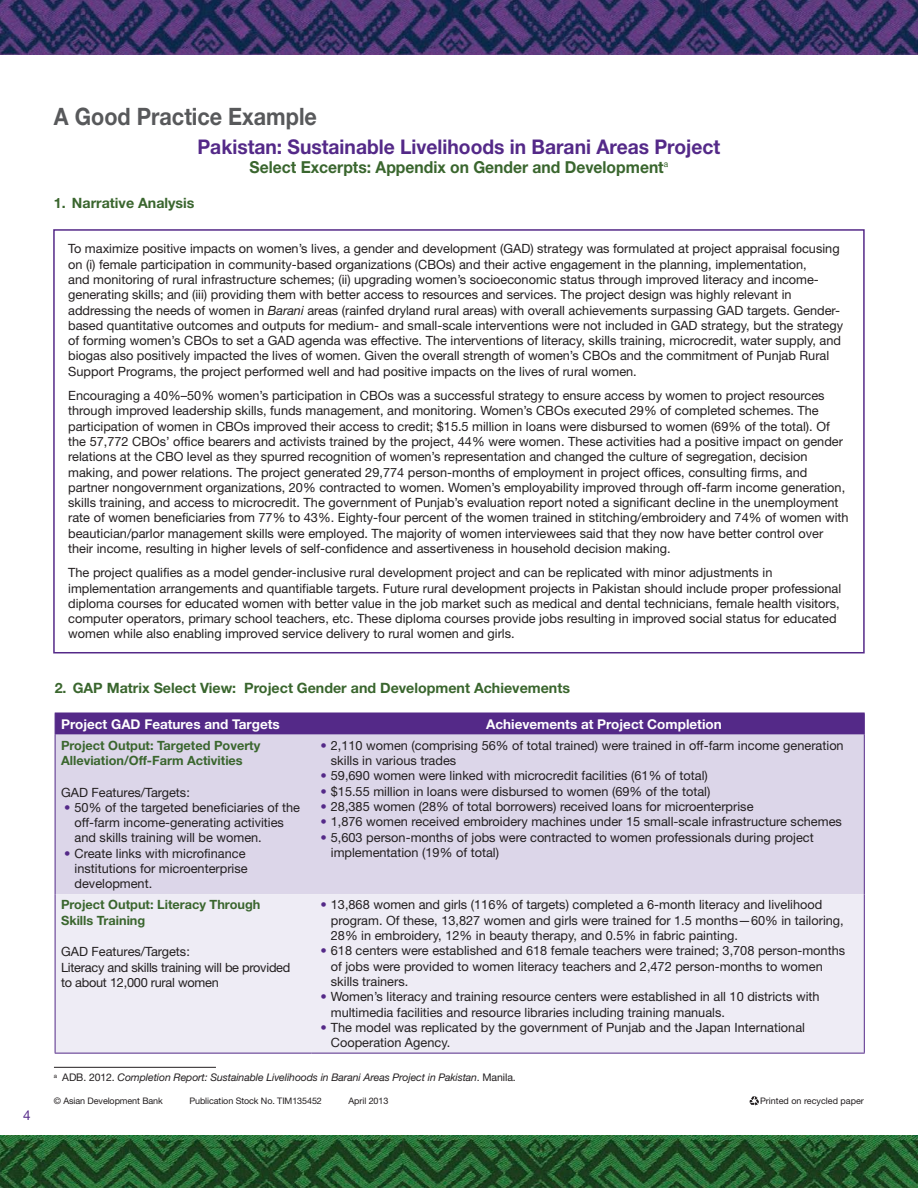
<style>
.page{position:relative;width:918px;height:1188px;background:#fff}
.page>*{position:absolute;margin:0;border:0;box-sizing:border-box;transform-origin:0 0}
.t1{font:700 24px "Helvetica Neue LT";color:#58595b;scale:.9 1}
.t2{font:700 20.25px "Helvetica Neue LT";color:#542988;scale:.95 1}
.t3{font:700 16.5px "Helvetica Neue LT";color:#3a662e;scale:.95 1}
.t4{font:700 14.25px "Helvetica Neue LT";color:#3a662e}
.t5{font:700 13.5px "Helvetica Neue LT";color:#fff}
.t6{font:13.5px "Helvetica Neue LT";color:#542988}
.t7{font:12.75px/15.3px "Helvetica Neue LT";color:#231f20}
.t8{font:700 12.75px/15.3px "Helvetica Neue LT";color:#3a662e}
.t9{font:12.75px/15.3px "Helvetica Neue LT";letter-spacing:-.02em;color:#231f20}
.t10{font:italic 10.5px "Helvetica Neue LT";letter-spacing:-.01em;color:#231f20}
.t11{font:9px "Helvetica Neue LT";letter-spacing:-.01em;color:#231f20}
.s1{font-style:italic}
.s2{font-style:normal}
</style>
<div class="page">
<img style="left:0;top:0;width:918px;height:54px">
<img style="left:0;top:1136px;width:918px;height:52px">
<svg style="left:749px;top:1096px;width:10px;height:10px"></svg>
<hr style="left:54px;top:1067px;width:162px;height:1px;background:#231f20">
<div style="left:53px;top:229px;width:812px;height:424px;border:2px solid #542988"></div>
<div style="left:56px;top:735px;width:808px;height:159px;background:#dcd6e9"></div>
<div style="left:56px;top:894px;width:808px;height:159px;background:#eeecf5"></div>
<div style="left:55px;top:713px;width:810px;height:22px;background:#542988"></div>
<hr style="left:55px;top:735px;width:1px;height:159px;background:#542988">
<hr style="left:864px;top:735px;width:1px;height:159px;background:#542988">
<hr style="left:55px;top:894px;width:1px;height:159px;background:#542988">
<hr style="left:55px;top:1053px;width:256px;height:1px;background:#542988">
<hr style="left:864px;top:894px;width:1px;height:159px;background:#542988">
<hr style="left:311px;top:1053px;width:554px;height:1px;background:#542988">
<svg style="left:65px;top:805px;width:5px;height:5px"></svg>
<svg style="left:65px;top:851px;width:5px;height:4px"></svg>
<svg style="left:321px;top:743px;width:5px;height:4px"></svg>
<svg style="left:321px;top:774px;width:5px;height:4px"></svg>
<svg style="left:321px;top:789px;width:5px;height:4px"></svg>
<svg style="left:321px;top:804px;width:5px;height:5px"></svg>
<svg style="left:321px;top:819px;width:5px;height:5px"></svg>
<svg style="left:321px;top:835px;width:5px;height:4px"></svg>
<svg style="left:321px;top:903px;width:5px;height:4px"></svg>
<svg style="left:321px;top:949px;width:5px;height:4px"></svg>
<svg style="left:321px;top:994px;width:5px;height:5px"></svg>
<svg style="left:321px;top:1025px;width:5px;height:5px"></svg>
<p class="t6" style="left:23px;top:1110px;width:9px">4</p>
<h1 class="t1" style="left:54px;top:108px;width:294px">A Good Practice Example</h1>
<h2 class="t2" style="left:197px;top:139px;width:552px">Pakistan: Sustainable Livelihoods in Barani Areas Project</h2>
<p class="t3" style="left:250px;top:161px;width:442px">Select Excerpts: Appendix on Gender and Development<sup>a</sup></p>
<p class="t4" style="left:54px;top:198px;width:142px">1. Narrative Analysis</p>
<p class="t7" style="left:68px;top:242px;width:776px">To maximize positive impacts on women’s lives, a gender and development (GAD) strategy was formulated at project appraisal focusing on (i) female participation in community-based organizations (CBOs) and their active engagement in the planning, implementation,<br>and monitoring of rural infrastructure schemes; (ii) upgrading women’s socioeconomic status through improved literacy and income&shy;generating skills; and (iii) providing them with better access to resources and services. The project design was highly relevant in addressing the needs of women in <span class="s1">Barani</span> areas (rainfed dryland rural areas) with overall achievements surpassing GAD targets. Gender&shy;based quantitative outcomes and outputs for medium- and small-scale interventions were not included in GAD strategy, but the strategy of forming women’s CBOs to set a GAD agenda was effective. The interventions of literacy, skills training, microcredit, water supply, and biogas also positively impacted the lives of women. Given the overall strength of women’s CBOs and the commitment of Punjab Rural Support Programs, the project performed well and had positive impacts on the lives of rural women.</p>
<p class="t7" style="left:68px;top:389px;width:782px">Encouraging a 40%–50% women’s participation in CBOs was a successful strategy to ensure access by women to project resources through improved leadership skills, funds management, and monitoring. Women’s CBOs executed 29% of completed schemes. The participation of women in CBOs improved their access to credit; $15.5 million in loans were disbursed to women (69% of the total). Of the 57,772 CBOs’ office bearers and activists trained by the project, 44% were women. These activities had a positive impact on gender relations at the CBO level as they spurred recognition of women’s representation and changed the culture of segregation, decision making, and power relations. The project generated 29,774 person-months of employment in project offices, consulting firms, and partner nongovernment organizations, 20% contracted to women. Women’s employability improved through off-farm income generation, skills training, and access to microcredit. The government of Punjab’s evaluation report noted a significant decline in the unemployment rate of women beneficiaries from 77% to 43%. Eighty-four percent of the women trained in stitching/embroidery and 74% of women with beautician/parlor management skills were employed. The majority of women interviewees said that they now have better control over their income, resulting in higher levels of self-confidence and assertiveness in household decision making.</p>
<p class="t7" style="left:68px;top:566px;width:775px">The project qualifies as a model gender-inclusive rural development project and can be replicated with minor adjustments in implementation arrangements and quantifiable targets. Future rural development projects in Pakistan should include proper professional diploma courses for educated women with better value in the job market such as medical and dental technicians, female health visitors, computer operators, primary school teachers, etc. These diploma courses provide jobs resulting in improved social status for educated women while also enabling improved service delivery to rural women and girls.</p>
<p class="t4" style="left:55px;top:683px;width:517px">2. GAP Matrix Select View: Project Gender and Development Achievements</p>
<p class="t5" style="left:61px;top:719px;width:220px">Project GAD Features and Targets</p>
<p class="t5" style="left:486px;top:719px;width:237px">Achievements at Project Completion</p>
<p class="t8" style="left:61px;top:739px;width:201px">Project Output: Targeted Poverty<br>Alleviation/Off-Farm Activities</p>
<p class="t7" style="left:75px;top:786px;width:227px;text-indent:-13px">GAD Features/Targets:<br>50% of the targeted beneficiaries of the off-farm income-generating activities and skills training will be women.<br>Create links with microfinance institutions for microenterprise development.</p>
<p class="t7" style="left:331px;top:739px;width:514px">2,110 women (comprising 56% of total trained) were trained in off-farm income generation skills in various trades<br>59,690 women were linked with microcredit facilities (61% of total)<br>$15.55 million in loans were disbursed to women (69% of the total)<br>28,385 women (28% of total borrowers) received loans for microenterprise<br>1,876 women received embroidery machines under 15 small-scale infrastructure schemes 5,603 person-months of jobs were contracted to women professionals during project implementation (19% of total)</p>
<p class="t8" style="left:61px;top:898px;width:201px">Project Output: Literacy Through<br>Skills Training</p>
<p class="t9" style="left:61px;top:945px;width:231px">GAD Features/Targets:<br>Literacy and skills training will be provided to about 12,000 rural women</p>
<p class="t7" style="left:331px;top:899px;width:516px">13,868 women and girls (116% of targets) completed a 6-month literacy and livelihood program. Of these, 13,827 women and girls were trained for 1.5 months—60% in tailoring, 28% in embroidery, 12% in beauty therapy, and 0.5% in fabric painting.<br>618 centers were established and 618 female teachers were trained; 3,708 person-months of jobs were provided to women literacy teachers and 2,472 person-months to women skills trainers.<br>Women’s literacy and training resource centers were established in all 10 districts with multimedia facilities and resource libraries including training manuals.<br>The model was replicated by the government of Punjab and the Japan International Cooperation Agency.</p>
<p class="t10" style="left:54px;top:1074px;width:463px"><sup>a</sup> <span class="s2">ADB. 2012.</span> Completion Report: Sustainable Livelihoods in Barani Areas Project in Pakistan<span class="s2">. Manila.</span></p>
<p class="t11" style="left:54px;top:1097px;width:110px">© Asian Development Bank</p>
<p class="t11" style="left:189px;top:1097px;width:134px">Publication Stock No. TIM135452</p>
<p class="t11" style="left:349px;top:1097px;width:41px">April 2013</p>
<p class="t11" style="left:760px;top:1097px;width:105px">Printed on recycled paper</p>
</div>
